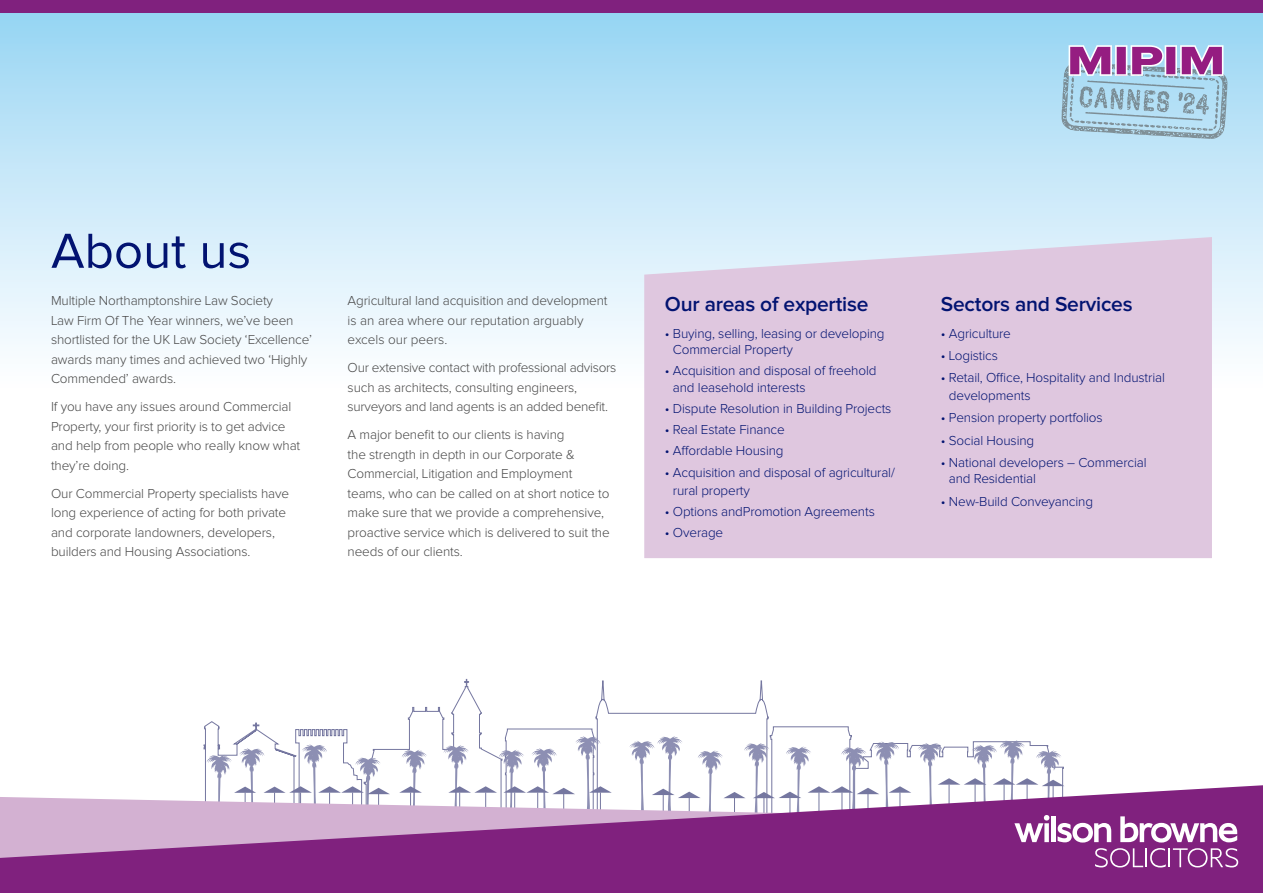
<style>
.page{position:relative;width:1263px;height:893px;background:#fff}
.page>*{position:absolute;margin:0;border:0;box-sizing:border-box;transform-origin:0 0}
.t1{font:51px "Proxima Nova";color:#021371}
.t2{font:600 21px "Proxima Nova";letter-spacing:-.01em;color:#021371}
.t3{font:300 13.5px/19.5px "Proxima Nova";letter-spacing:-.01em;color:#474747}
.t4{font:300 13.5px/16.5px "Proxima Nova";letter-spacing:-.01em;color:#021371}
</style>
<div class="page">
<div style="left:0;top:0;width:1263px;height:392px;background:linear-gradient(to bottom,#96d4f3,#fff)"></div>
<div style="left:0;top:0;width:1263px;height:13px;background:#80217e"></div>
<svg style="left:0;top:785px;width:1263px;height:108px;background:#913f8f"></svg>
<svg style="left:204px;top:679px;width:907px;height:163px"></svg>
<svg style="left:1120px;top:816px;width:117px;height:26px"></svg>
<svg style="left:1095px;top:848px;width:143px;height:19px;background:#9d549b"></svg>
<div style="left:644px;top:237px;width:568px;height:321px;background:#dfc7df"></div>
<svg style="left:1061px;top:45px;width:166px;height:94px;background:#a7afce"></svg>
<h1 class="t1" style="left:51px;top:222px;width:202px">About us</h1>
<p class="t3" style="left:51px;top:291px;width:263px">Multiple Northamptonshire Law Society<br>Law Firm Of The Year winners, we’ve been shortlisted for the UK Law Society ‘Excellence’ awards many times and achieved two ‘Highly Commended’ awards.</p>
<p class="t3" style="left:51px;top:397px;width:251px">If you have any issues around Commercial Property, your first priority is to get advice and help from people who really know what they’re doing.</p>
<p class="t3" style="left:51px;top:484px;width:240px">Our Commercial Property specialists have long experience of acting for both private and corporate landowners, developers, builders and Housing Associations.</p>
<p class="t3" style="left:348px;top:291px;width:261px">Agricultural land acquisition and development is an area where our reputation arguably excels our peers.</p>
<p class="t3" style="left:348px;top:358px;width:270px">Our extensive contact with professional advisors such as architects, consulting engineers, surveyors and land agents is an added benefit.</p>
<p class="t3" style="left:348px;top:425px;width:264px">A major benefit to our clients is having<br>the strength in depth in our Corporate &amp; Commercial, Litigation and Employment teams, who can be called on at short notice to make sure that we provide a comprehensive, proactive service which is delivered to suit the needs of our clients.</p>
<h2 class="t2" style="left:665px;top:292px;width:205px">Our areas of expertise</h2>
<p class="t4" style="left:673px;top:325px;width:213px;text-indent:-8px">• Buying, selling, leasing or developing<br>Commercial Property</p>
<p class="t4" style="left:673px;top:363px;width:205px;text-indent:-8px">• Acquisition and disposal of freehold and leasehold interests</p>
<p class="t4" style="left:665px;top:401px;width:228px">• Dispute Resolution in Building Projects</p>
<p class="t4" style="left:665px;top:422px;width:121px">• Real Estate Finance</p>
<p class="t4" style="left:665px;top:443px;width:120px">• Affordable Housing</p>
<p class="t4" style="left:673px;top:464px;width:223px;line-height:18px;text-indent:-8px">• Acquisition and disposal of agricultural/ rural property</p>
<p class="t4" style="left:665px;top:504px;width:211px">• Options andPromotion Agreements</p>
<p class="t4" style="left:665px;top:525px;width:60px">• Overage</p>
<h2 class="t2" style="left:941px;top:292px;width:193px">Sectors and Services</h2>
<p class="t4" style="left:941px;top:325px;width:72px">• Agriculture</p>
<p class="t4" style="left:941px;top:348px;width:59px">• Logistics</p>
<p class="t4" style="left:949px;top:369px;width:217px;line-height:18px;text-indent:-8px">• Retail, Office, Hospitality and Industrial developments</p>
<p class="t4" style="left:941px;top:410px;width:163px">• Pension property portfolios</p>
<p class="t4" style="left:941px;top:432px;width:95px">• Social Housing</p>
<p class="t4" style="left:949px;top:455px;width:199px;text-indent:-8px">• National developers – Commercial and Residential</p>
<p class="t4" style="left:941px;top:493px;width:154px">• New-Build Conveyancing</p>
</div>
